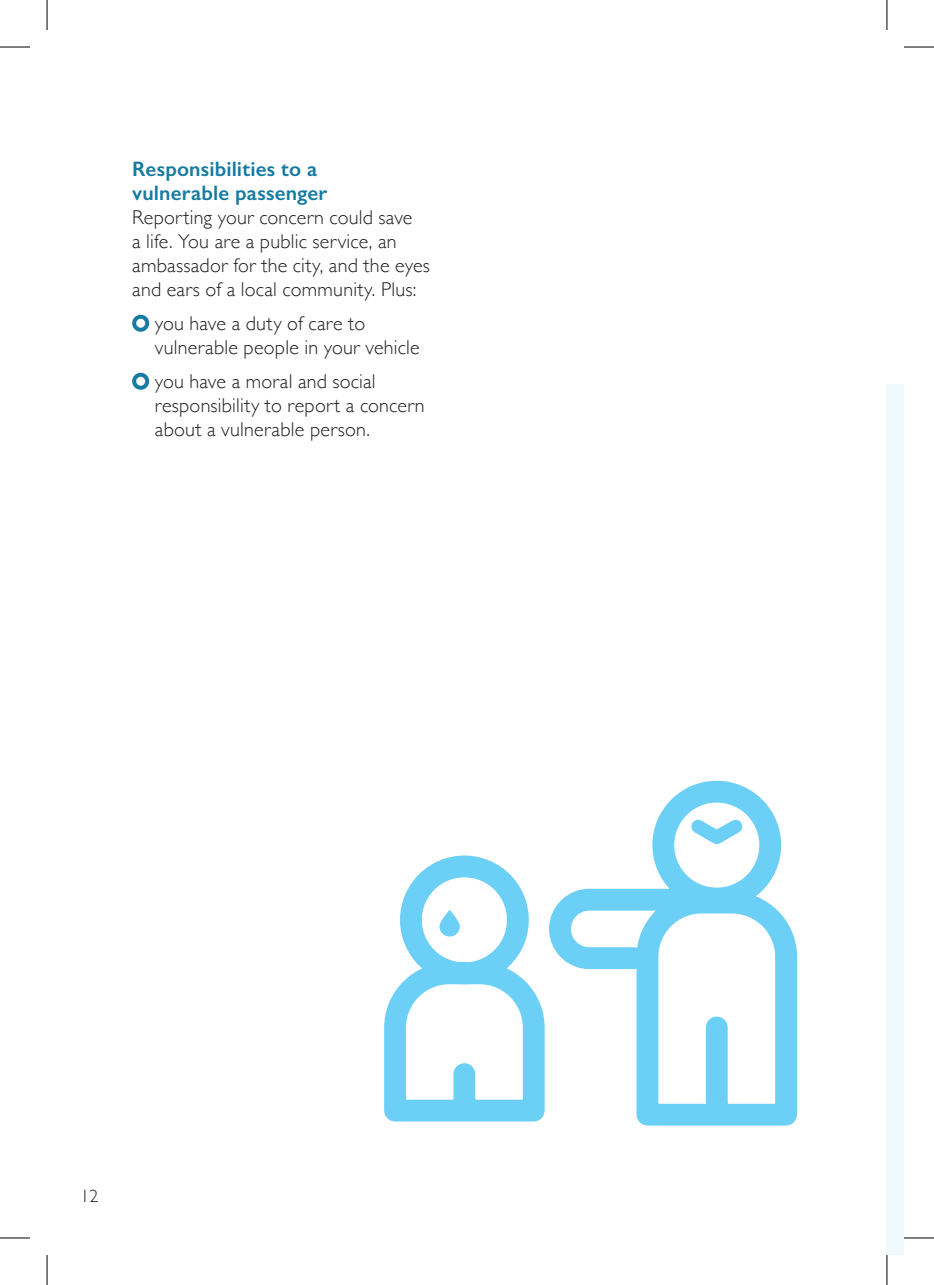
<style>
.page{position:relative;width:934px;height:1285px;background:#fff}
.page>*{position:absolute;margin:0;border:0;box-sizing:border-box;transform-origin:0 0}
.t1{font:600 21px/24px "Gill Sans";letter-spacing:.005em;color:#157ba3}
.t2{font:300 20px/24px "Gill Sans";letter-spacing:.01em;color:#231f20}
.t3{font:300 18px "Gill Sans";color:#231f20}
</style>
<div class="page">
<div style="left:886px;top:385px;width:17px;height:870px;background:#f0f9fd"></div>
<div style="left:132px;top:315px;width:17px;height:17px;border:4px solid #157ba3;border-radius:50%"></div>
<div style="left:132px;top:373px;width:17px;height:17px;border:4px solid #157ba3;border-radius:50%"></div>
<svg style="left:384px;top:855px;width:154px;height:267px"></svg>
<svg style="left:439px;top:910px;width:20px;height:26px"></svg>
<svg style="left:538px;top:780px;width:259px;height:346px"></svg>
<svg style="left:679px;top:808px;width:74px;height:45px"></svg>
<hr style="left:0;top:47px;width:30px;height:1px;background:#000">
<hr style="left:903px;top:47px;width:30px;height:1px;background:#000">
<hr style="left:0;top:1237px;width:30px;height:1px;background:#000">
<hr style="left:903px;top:1237px;width:30px;height:1px;background:#000">
<hr style="left:47px;top:0;width:1px;height:30px;background:#000">
<hr style="left:47px;top:1255px;width:1px;height:30px;background:#000">
<hr style="left:886px;top:0;width:1px;height:30px;background:#000">
<hr style="left:886px;top:1255px;width:1px;height:30px;background:#000">
<p class="t1" style="left:132px;top:156px;width:196px">Responsibilities to a vulnerable passenger</p>
<p class="t2" style="left:132px;top:204px;width:299px">Reporting your concern could save<br>a life. You are a public service, an ambassador for the city, and the eyes and ears of a local community. Plus:</p>
<p class="t2" style="left:155px;top:310px;width:266px">you have a duty of care to vulnerable people in your vehicle</p>
<p class="t2" style="left:155px;top:368px;width:271px">you have a moral and social responsibility to report a concern about a vulnerable person.</p>
<p class="t3" style="left:81px;top:1181px;width:19px">12</p>
</div>
